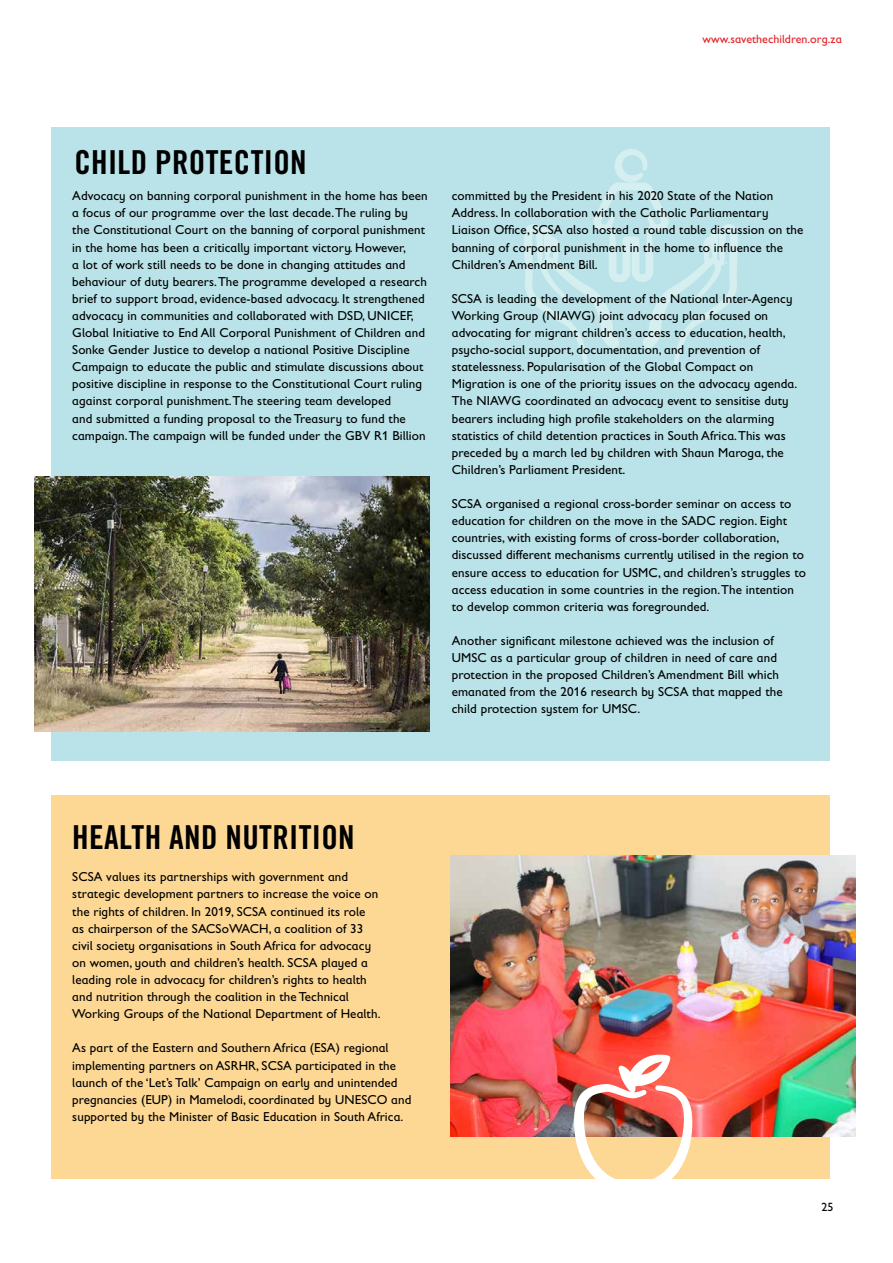
<style>
.page{position:relative;width:893px;height:1263px;background:#fff}
.page>*{position:absolute;margin:0;border:0;box-sizing:border-box;transform-origin:0 0}
.t1{font:33px "Trade Gothic Bold Cond Twenty";letter-spacing:.01em;color:#000}
.t2{font:13.05px/17.1px "Gill Sans Infant Std";letter-spacing:.005em;color:#000}
.t3{font:12px "Gill Sans Infant Std";letter-spacing:.005em;color:#e41f26}
.t4{font:12px "Gill Sans Infant Std";color:#000}
</style>
<div class="page">
<div style="left:51px;top:128px;width:778px;height:633px;background:#b9e3e8"></div>
<div style="left:51px;top:795px;width:778px;height:384px;background:#fdd895"></div>
<img style="left:451px;top:856px;width:404px;height:280px">
<img style="left:35px;top:476px;width:394px;height:255px">
<img style="left:574px;top:1054px;width:118px;height:125px">
<svg style="left:524px;top:149px;width:214px;height:215px"></svg>
<p class="t3" style="left:702px;top:33px;width:141px">www.savethechildren.org.za</p>
<p class="t1" style="left:74px;top:142px;width:234px">CHILD PROTECTION</p>
<p class="t2" style="left:72px;top:187px;width:357px">Advocacy on banning corporal punishment in the home has been a focus of our programme over the last decade. The ruling by the Constitutional Court on the banning of corporal punishment in the home has been a critically important victory. However,<br>a lot of work still needs to be done in changing attitudes and behaviour of duty bearers. The programme developed a research brief to support broad, evidence-based advocacy. It strengthened advocacy in communities and collaborated with DSD, UNICEF, Global Initiative to End All Corporal Punishment of Children and Sonke Gender Justice to develop a national Positive Discipline Campaign to educate the public and stimulate discussions about positive discipline in response to the Constitutional Court ruling against corporal punishment. The steering team developed<br>and submitted a funding proposal to the Treasury to fund the campaign. The campaign will be funded under the GBV R1 Billion</p>
<p class="t2" style="left:452px;top:187px;width:353px">committed by the President in his 2020 State of the Nation Address. In collaboration with the Catholic Parliamentary Liaison Office, SCSA also hosted a round table discussion on the banning of corporal punishment in the home to influence the Children’s Amendment Bill.</p>
<p class="t2" style="left:452px;top:290px;width:347px">SCSA is leading the development of the National Inter-Agency Working Group (NIAWG) joint advocacy plan focused on advocating for migrant children’s access to education, health, psycho-social support, documentation, and prevention of statelessness. Popularisation of the Global Compact on Migration is one of the priority issues on the advocacy agenda.<br>The NIAWG coordinated an advocacy event to sensitise duty bearers including high profile stakeholders on the alarming statistics of child detention practices in South Africa. This was preceded by a march led by children with Shaun Maroga, the Children’s Parliament President.</p>
<p class="t2" style="left:452px;top:495px;width:356px">SCSA organised a regional cross-border seminar on access to education for children on the move in the SADC region. Eight countries, with existing forms of cross-border collaboration, discussed different mechanisms currently utilised in the region to ensure access to education for USMC, and children’s struggles to access education in some countries in the region. The intention to develop common criteria was foregrounded.</p>
<p class="t2" style="left:452px;top:632px;width:332px">Another significant milestone achieved was the inclusion of UMSC as a particular group of children in need of care and protection in the proposed Children’s Amendment Bill which emanated from the 2016 research by SCSA that mapped the child protection system for UMSC.</p>
<p class="t1" style="left:72px;top:817px;width:284px">HEALTH AND NUTRITION</p>
<p class="t2" style="left:72px;top:868px;width:310px">SCSA values its partnerships with government and strategic development partners to increase the voice on the rights of children. In 2019, SCSA continued its role as chairperson of the SACSoWACH, a coalition of 33 civil society organisations in South Africa for advocacy on women, youth and children’s health. SCSA played a leading role in advocacy for children’s rights to health and nutrition through the coalition in the Technical Working Groups of the National Department of Health.</p>
<p class="t2" style="left:72px;top:1039px;width:341px">As part of the Eastern and Southern Africa (ESA) regional implementing partners on ASRHR, SCSA participated in the launch of the ‘Let’s Talk’ Campaign on early and unintended pregnancies (EUP) in Mamelodi, coordinated by UNESCO and supported by the Minister of Basic Education in South Africa.</p>
<p class="t4" style="left:822px;top:1200px;width:13px">25</p>
</div>
